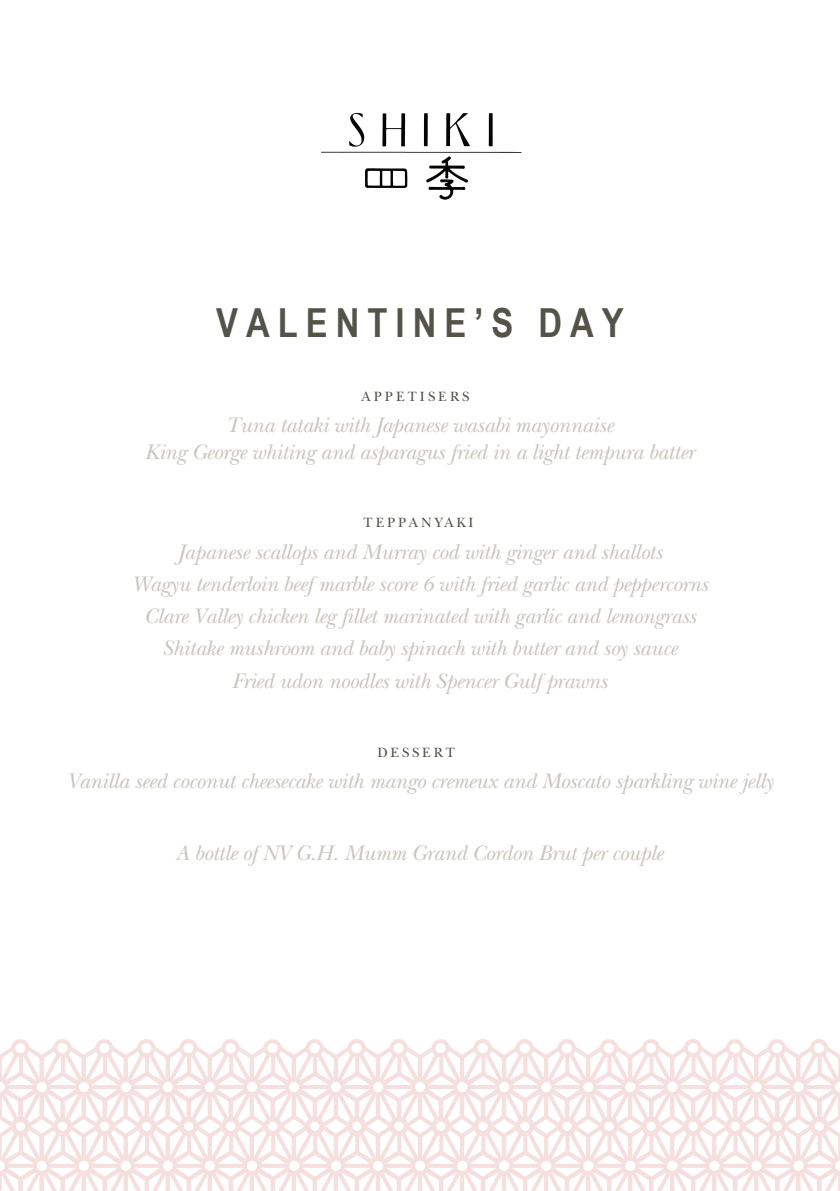
<style>
.page{position:relative;width:840px;height:1191px;background:#fff}
.page>*{position:absolute;margin:0;border:0;box-sizing:border-box;transform-origin:0 0}
.t1{font:700 40px "Arial Narrow";letter-spacing:.2em;color:#53534a}
.t2{font:italic 22px/32px "New Baskerville";letter-spacing:-.015em;color:#cac5be;text-align:center}
.t3{font:14px "New Baskerville";letter-spacing:.2em;color:#53534a}
</style>
<div class="page">
<div style="left:11px;top:1039px;width:18px;height:18px;border:4px solid #cf5e5d;border-radius:50%"></div>
<div style="left:53px;top:1039px;width:18px;height:18px;border:4px solid #cf5e5d;border-radius:50%"></div>
<div style="left:95px;top:1039px;width:18px;height:18px;border:4px solid #cf5e5d;border-radius:50%"></div>
<div style="left:137px;top:1039px;width:18px;height:18px;border:4px solid #cf5e5d;border-radius:50%"></div>
<div style="left:179px;top:1039px;width:18px;height:18px;border:4px solid #cf5e5d;border-radius:50%"></div>
<div style="left:221px;top:1039px;width:18px;height:18px;border:4px solid #cf5e5d;border-radius:50%"></div>
<div style="left:263px;top:1039px;width:18px;height:18px;border:4px solid #cf5e5d;border-radius:50%"></div>
<div style="left:305px;top:1039px;width:18px;height:18px;border:4px solid #cf5e5d;border-radius:50%"></div>
<div style="left:347px;top:1039px;width:18px;height:18px;border:4px solid #cf5e5d;border-radius:50%"></div>
<div style="left:389px;top:1039px;width:18px;height:18px;border:4px solid #cf5e5d;border-radius:50%"></div>
<div style="left:431px;top:1039px;width:18px;height:18px;border:4px solid #cf5e5d;border-radius:50%"></div>
<div style="left:473px;top:1039px;width:18px;height:18px;border:4px solid #cf5e5d;border-radius:50%"></div>
<div style="left:515px;top:1039px;width:18px;height:18px;border:4px solid #cf5e5d;border-radius:50%"></div>
<div style="left:557px;top:1039px;width:18px;height:18px;border:4px solid #cf5e5d;border-radius:50%"></div>
<div style="left:599px;top:1039px;width:18px;height:18px;border:4px solid #cf5e5d;border-radius:50%"></div>
<div style="left:641px;top:1039px;width:18px;height:18px;border:4px solid #cf5e5d;border-radius:50%"></div>
<div style="left:683px;top:1039px;width:18px;height:18px;border:4px solid #cf5e5d;border-radius:50%"></div>
<div style="left:725px;top:1039px;width:18px;height:18px;border:4px solid #cf5e5d;border-radius:50%"></div>
<div style="left:767px;top:1039px;width:18px;height:18px;border:4px solid #cf5e5d;border-radius:50%"></div>
<div style="left:809px;top:1039px;width:18px;height:18px;border:4px solid #cf5e5d;border-radius:50%"></div>
<svg style="left:0;top:1042px;width:839px;height:149px"></svg>
<hr style="left:817px;top:1100px;width:4px;height:18px;background:#f5dfdf">
<img style="left:321px;top:112px;width:201px;height:88px">
<h1 class="t1" style="left:216px;top:293px;width:409px">VALENTINE’S DAY</h1>
<p class="t3" style="left:361px;top:388px;width:109px">APPETISERS</p>
<p class="t2" style="left:144px;top:412px;width:551px;line-height:26.4px">Tuna tataki with Japanese wasabi mayonnaise<br>King George whiting and asparagus fried in a light tempura batter</p>
<p class="t3" style="left:363px;top:514px;width:111px">TEPPANYAKI</p>
<p class="t2" style="left:132px;top:536px;width:577px">Japanese scallops and Murray cod with ginger and shallots<br>Wagyu tenderloin beef marble score 6 with fried garlic and peppercorns Clare Valley chicken leg fillet marinated with garlic and lemongrass Shitake mushroom and baby spinach with butter and soy sauce<br>Fried udon noodles with Spencer Gulf prawns</p>
<p class="t3" style="left:377px;top:743px;width:79px">DESSERT</p>
<p class="t2" style="left:66px;top:765px;width:707px">Vanilla seed coconut cheesecake with mango cremeux and Moscato sparkling wine jelly</p>
<p class="t2" style="left:175px;top:836px;width:489px">A bottle of NV G.H. Mumm Grand Cordon Brut per couple</p>
</div>
